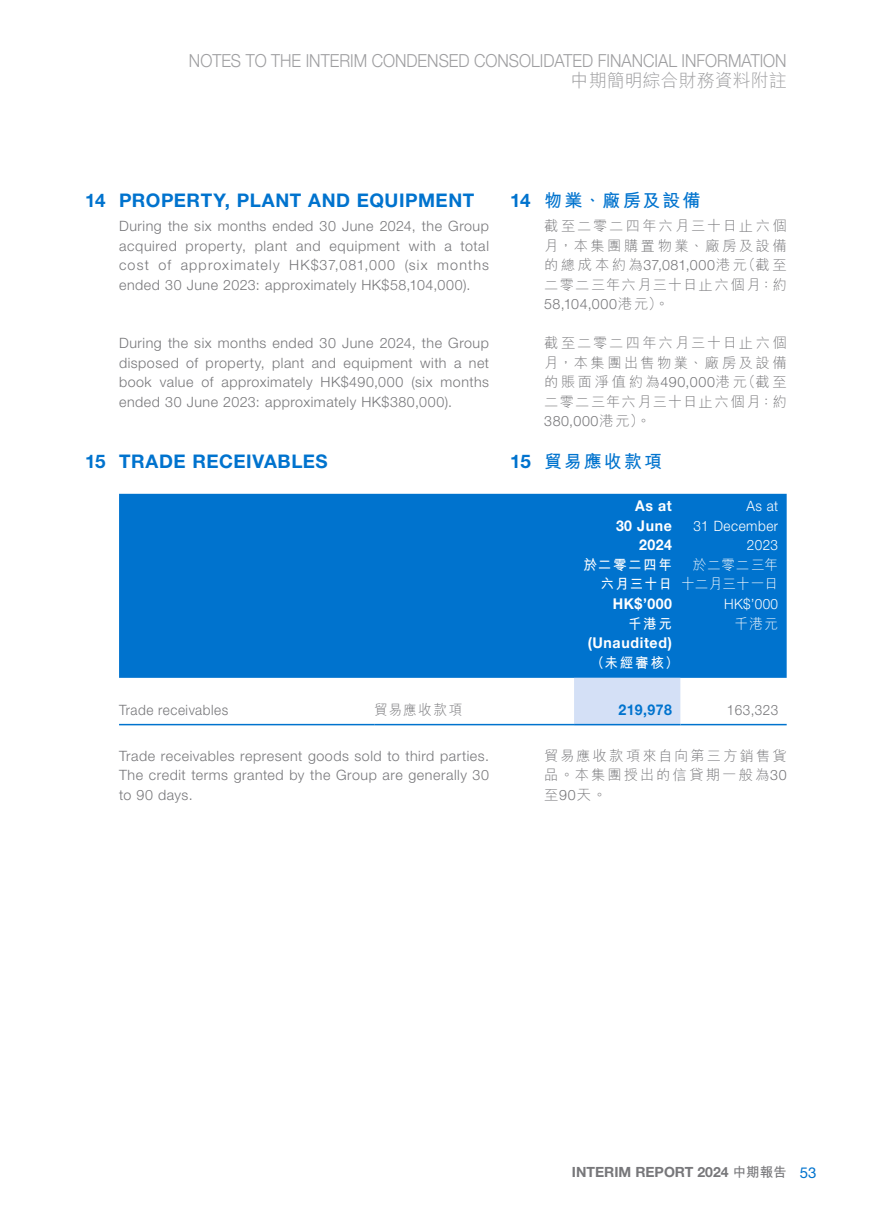
<style>
.page{position:relative;width:893px;height:1212px;background:#fff}
.page>*{position:absolute;margin:0;border:0;box-sizing:border-box;transform-origin:0 0}
.t1{font:700 18.75px "Helvetica Neue LT Std";letter-spacing:.03em;color:#0073ce}
.t2{font:300 18px "Helvetica Neue LT Std";color:#9e9ea0;scale:.9 1}
.t3{font:700 18px "M Hei HK";letter-spacing:.115em;color:#0073ce}
.t4{font:300 18px "M Hei HK";color:#9e9ea0}
.t5{font:700 14.85px/19.5px "Helvetica Neue LT Std";letter-spacing:.045em;color:#fff;text-align:right;scale:.95 1}
.t6{font:700 14.85px "Helvetica Neue LT Std";letter-spacing:.03em;color:#0073ce;scale:.95 1}
.t7{font:300 14.25px/19.5px "Helvetica Neue LT Std";letter-spacing:.035em;color:#77777a;text-align:justify}
.t8{font:300 14.25px/19.5px "M Hei HK";letter-spacing:.145em;color:#77777a;text-align:justify}
.t9{font:300 14.25px/19.5px "Helvetica Neue LT Std";letter-spacing:.035em;color:#fff;text-align:right;scale:.95 1}
.t10{font:300 14.25px "Helvetica Neue LT Std";letter-spacing:.035em;color:#77777a;scale:.95 1}
.t11{font:700 14.25px/19.5px "M Hei HK";letter-spacing:.11em;color:#fff;text-align:right;scale:.95 1}
.t12{font:300 14.25px/19.5px "M Hei HK";letter-spacing:.04em;color:#fff;text-align:right;scale:.95 1}
.t13{font:300 14.25px "M Hei HK";letter-spacing:.145em;color:#77777a;scale:.95 1}
.t14{font:700 14.1px "Helvetica Neue LT Std";color:#77777a}
.s1{font-family:"Helvetica Neue LT Std";font-size:18.75px}
.s2{font-family:"Helvetica Neue LT Std"}
.s3{font-family:"M Hei HK"}
.s4{font-family:"M Hei HK";font-size:13.5px}
.s5{font-weight:400;font-size:15px;color:#0073ce}
</style>
<div class="page">
<div style="left:119px;top:494px;width:668px;height:184px;background:#0073ce"></div>
<div style="left:574px;top:678px;width:106px;height:46px;background:#d4e0f6"></div>
<hr style="left:119px;top:724px;width:255px;height:1px;background:#0073ce">
<hr style="left:374px;top:724px;width:200px;height:1px;background:#0073ce">
<hr style="left:574px;top:724px;width:106px;height:1px;background:#0073ce">
<hr style="left:680px;top:724px;width:107px;height:1px;background:#0073ce">
<p class="t2" style="left:189px;top:50px;width:666px">NOTES TO THE INTERIM CONDENSED CONSOLIDATED FINANCIAL INFORMATION</p>
<p class="t4" style="left:571px;top:71px;width:218px">中期簡明綜合財務資料附註</p>
<h1 class="t1" style="left:85px;top:189px;width:391px">14 PROPERTY, PLANT AND EQUIPMENT</h1>
<p class="t7" style="left:119px;top:216px;width:371px">During the six months ended 30 June 2024, the Group acquired property, plant and equipment with a total cost of approximately HK$37,081,000 (six months ended 30 June 2023: approximately HK$58,104,000).</p>
<p class="t7" style="left:119px;top:333px;width:371px">During the six months ended 30 June 2024, the Group disposed of property, plant and equipment with a net book value of approximately HK$490,000 (six months ended 30 June 2023: approximately HK$380,000).</p>
<h1 class="t1" style="left:85px;top:450px;width:244px">15 TRADE RECEIVABLES</h1>
<p class="t3" style="left:510px;top:188px;width:192px"><span class="s1">14</span> 物業、廠房及設備</p>
<p class="t8" style="left:544px;top:216px;width:244px">截至二零二四年六月三十日止六個月，本集團購置物業、廠房及設備的總成本約為<span class="s2">37,081,000</span>港元（截至二零二三年六月三十日止六個月：約</p>
<p class="t7" style="left:544px;top:294px;width:126px">58,104,000<span class="s3">港元）。</span></p>
<p class="t8" style="left:544px;top:333px;width:244px">截至二零二四年六月三十日止六個月，本集團出售物業、廠房及設備的賬面淨值約為<span class="s2">490,000</span>港元（截至二零二三年六月三十日止六個月：約</p>
<p class="t7" style="left:544px;top:411px;width:108px">380,000<span class="s3">港元）。</span></p>
<p class="t3" style="left:510px;top:448px;width:153px"><span class="s1">15</span> 貿易應收款項</p>
<p class="t5" style="left:616px;top:496px;width:60px">As at<br>30 June<br>2024</p>
<p class="t9" style="left:693px;top:496px;width:91px">As at<br>31 December<br>2023</p>
<p class="t11" style="left:583px;top:554px;width:95px">於二零二四年六月三十日</p>
<p class="t12" style="left:681px;top:555px;width:103px">於二零二三年十二月三十一日</p>
<p class="t5" style="left:613px;top:594px;width:64px">HK$’000</p>
<p class="t9" style="left:724px;top:594px;width:58px">HK$’000</p>
<p class="t11" style="left:628px;top:612px;width:47px">千港元</p>
<p class="t12" style="left:735px;top:613px;width:47px">千港元</p>
<p class="t5" style="left:588px;top:633px;width:90px">(Unaudited)</p>
<p class="t11" style="left:591px;top:651px;width:94px">（未經審核）</p>
<p class="t10" style="left:119px;top:701px;width:116px">Trade receivables</p>
<p class="t13" style="left:374px;top:702px;width:94px">貿易應收款項</p>
<p class="t6" style="left:618px;top:700px;width:58px">219,978</p>
<p class="t10" style="left:727px;top:701px;width:55px">163,323</p>
<p class="t7" style="left:119px;top:746px;width:371px">Trade receivables represent goods sold to third parties.<br>The credit terms granted by the Group are generally 30 to 90 days.</p>
<p class="t8" style="left:544px;top:745px;width:244px">貿易應收款項來自向第三方銷售貨品。本集團授出的信貸期一般為<span class="s2">30</span>至<span class="s2">90</span>天。</p>
<p class="t14" style="left:572px;top:1163px;width:246px">INTERIM REPORT 2024 <span class="s4">中期報告</span> <span class="s5">53</span></p>
</div>
